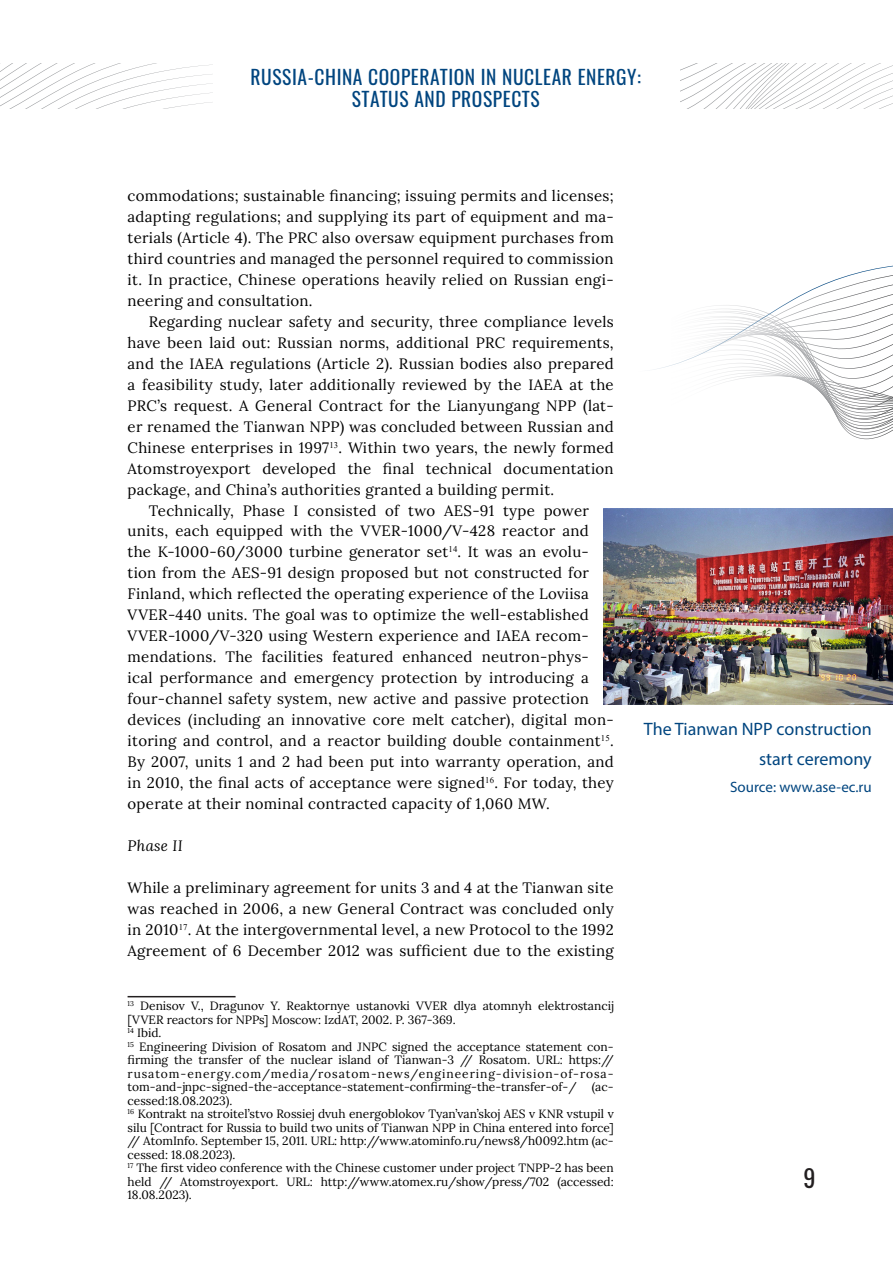
<style>
.page{position:relative;width:893px;height:1263px;background:#fff}
.page>*{position:absolute;margin:0;border:0;box-sizing:border-box;transform-origin:0 0}
.t1{font:24.15px "Oswald";color:#231f20}
.t2{font:19.5px/22.5px "Oswald";letter-spacing:.03em;color:#01457f;text-align:center}
.Подпись_к_фото{font:18px/30px "Myriad Pro";color:#01457f;text-align:right}
.Текст{font:15px/21px "Lora";letter-spacing:.02em;color:#000;text-align:justify}
.Подпись_к_фото-2{font:15px "Myriad Pro";color:#01457f}
.Текст-2{font:italic 15px "Lora";letter-spacing:.02em;color:#000}
.Сноска{font:12px/13.5px "Lora";color:#000;text-align:justify}
</style>
<div class="page">
<svg style="left:0;top:64px;width:213px;height:45px"></svg>
<svg style="left:680px;top:64px;width:213px;height:45px"></svg>
<svg style="left:722px;top:372px;width:171px;height:46px"></svg>
<svg style="left:654px;top:265px;width:239px;height:107px"></svg>
<hr style="left:128px;top:996px;width:108px;height:1px;background:#231f20">
<img style="left:604px;top:508px;width:289px;height:197px">
<h2 class="t2" style="left:251px;top:63px;width:392px">RUSSIA-CHINA COOPERATION IN NUCLEAR ENERGY:<br>STATUS AND PROSPECTS</h2>
<p class="Текст" style="left:128px;top:184px;width:488px">commodations; sustainable financing; issuing permits and licenses; adapting regulations; and supplying its part of equipment and ma&shy;terials (Article 4). The PRC also oversaw equipment purchases from third countries and managed the personnel required to commission it. In practice, Chinese operations heavily relied on Russian engi&shy;neering and consultation.</p>
<p class="Текст" style="left:128px;top:310px;width:488px;text-indent:21px">Regarding nuclear safety and security, three compliance levels have been laid out: Russian norms, additional PRC requirements, and the IAEA regulations (Article 2). Russian bodies also prepared a feasibility study, later additionally reviewed by the IAEA at the PRC’s request. A General Contract for the Lianyungang NPP (lat&shy;er renamed the Tianwan NPP) was concluded between Russian and Chinese enterprises in 1997<sup>13</sup>. Within two years, the newly formed Atomstroyexport developed the final technical documentation package, and China’s authorities granted a building permit.</p>
<p class="Текст" style="left:128px;top:499px;width:488px;text-align:left;text-indent:21px">Technically, Phase I consisted of two AES-91 type power units, each equipped with the VVER-1000/V-428 reactor and the K-1000-60/3000 turbine generator set<sup>14</sup>. It was an evolu&shy;tion from the AES-91 design proposed but not constructed for Finland, which reflected the operating experience of the Loviisa VVER-440 units. The goal was to optimize the well-established VVER-1000/V-320 using Western experience and IAEA recom&shy;mendations. The facilities featured enhanced neutron-phys&shy;ical performance and emergency protection by introducing a four-channel safety system, new active and passive protection devices (including an innovative core melt catcher), digital mon&shy;itoring and control, and a reactor building double containment<sup>15</sup>.<br>By 2007, units 1 and 2 had been put into warranty operation, and in 2010, the final acts of acceptance were signed<sup>16</sup>. For today, they operate at their nominal contracted capacity of 1,060 MW.</p>
<p class="Текст-2" style="left:128px;top:836px;width:57px">Phase II</p>
<p class="Текст" style="left:128px;top:876px;width:488px">While a preliminary agreement for units 3 and 4 at the Tianwan site was reached in 2006, a new General Contract was concluded only in 2010<sup>17</sup>. At the intergovernmental level, a new Protocol to the 1992<br>Agreement of 6 December 2012 was sufficient due to the existing</p>
<p class="Сноска" style="left:128px;top:998px;width:488px"><sup>13</sup> Denisov V., Dragunov Y. Reaktornye ustanovki VVER dlya atomnyh elektrostancij [VVER reactors for NPPs] Moscow: IzdAT, 2002. P. 367-369.</p>
<p class="Сноска" style="left:128px;top:1025px;width:35px"><sup>14</sup> Ibid.</p>
<p class="Сноска" style="left:128px;top:1039px;width:488px"><sup>15</sup> Engineering Division of Rosatom and JNPC signed the acceptance statement con&shy;firming the transfer of the nuclear island of Tianwan-3 // Rosatom. URL: https:// rusatom-energy.com/media/rosatom-news/engineering-division-of-rosa&shy;tom-and-jnpc-signed-the-acceptance-statement-confirming-the-transfer-of-/</p>
<p class="Сноска" style="left:592px;top:1079px;width:23px">(ac-</p>
<p class="Сноска" style="left:128px;top:1093px;width:106px">cessed:18.08.2023).</p>
<p class="Сноска" style="left:128px;top:1106px;width:488px"><sup>16</sup> Kontrakt na stroitel’stvo Rossiej dvuh energoblokov Tyan’van’skoj AES v KNR vstupil v silu [Contract for Russia to build two units of Tianwan NPP in China entered into force] // AtomInfo. September 15, 2011. URL: http://www.atominfo.ru/news8/h0092.htm (ac&shy;cessed: 18.08.2023).</p>
<p class="Сноска" style="left:128px;top:1160px;width:488px"><sup>17</sup> The first video conference with the Chinese customer under project ТNPP-2 has been held // Atomstroyexport. URL: http://www.atomex.ru/show/press/702 (accessed:<br>18.08.2023).</p>
<p class="Подпись_к_фото" style="left:644px;top:714px;width:229px">The Tianwan NPP construction start ceremony</p>
<p class="Подпись_к_фото-2" style="left:730px;top:778px;width:143px">Source: www.ase-ec.ru</p>
<h1 class="t1" style="left:803px;top:1156px;width:14px">9</h1>
</div>
